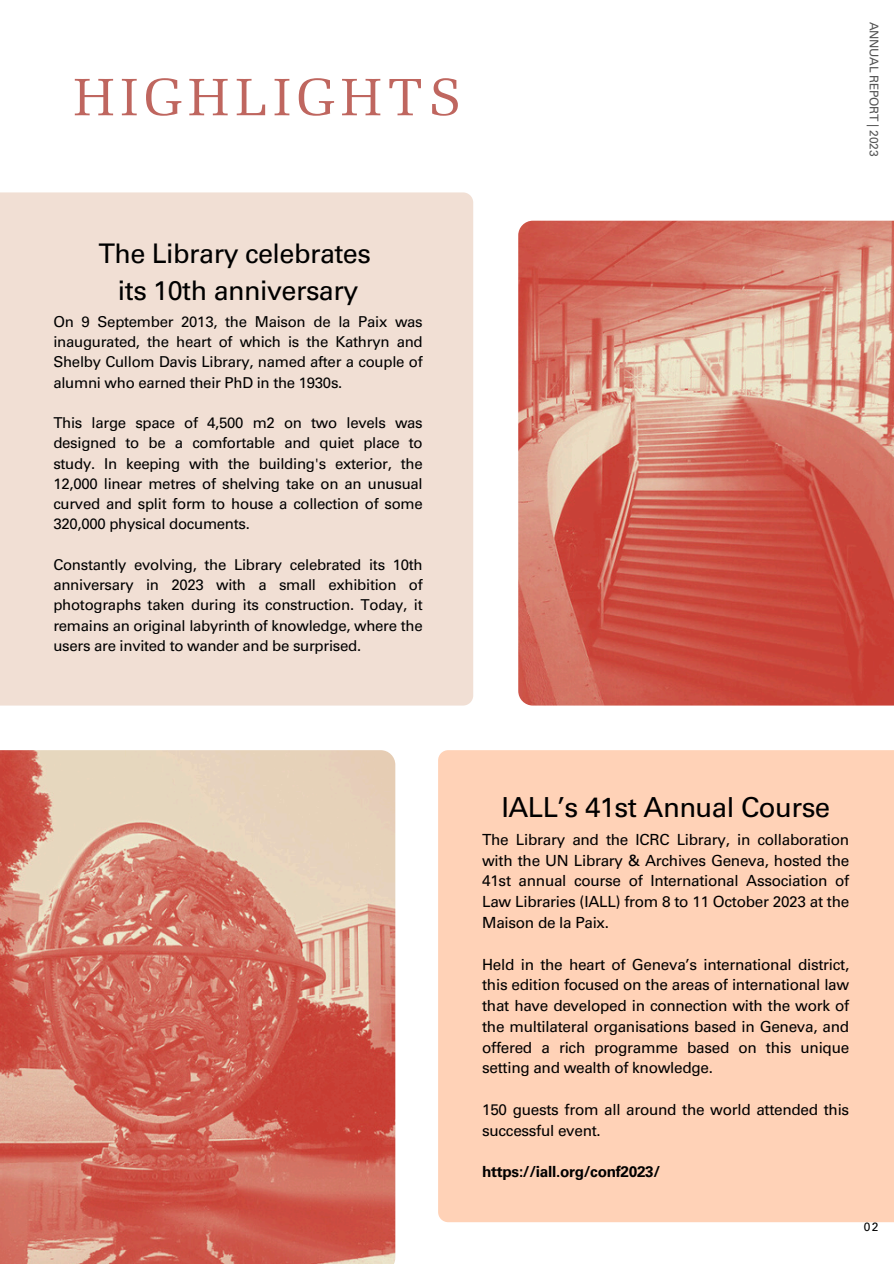
<style>
.page{position:relative;width:894px;height:1264px;background:#fff}
.page>*{position:absolute;margin:0;border:0;box-sizing:border-box;transform-origin:0 0}
.t1{font:52.5px "Melior LT Std";letter-spacing:.115em;color:#bf665f}
.t2{font:27.6px "Univers LT Std";letter-spacing:-.02em;color:#000}
.t3{font:27px/37.2px "Univers LT Std";letter-spacing:-.02em;color:#000;text-align:center}
.t4{font:15.3px/20.7px "Univers LT Std";letter-spacing:-.02em;color:#000;text-align:justify}
.t5{font:700 15.3px "Univers LT Std";letter-spacing:-.02em;color:#000}
.t6{font:15px/20.2px "Univers LT Std";letter-spacing:-.02em;color:#000;text-align:justify}
.t7{font:12px "Univers LT Std";letter-spacing:-.02em;color:#545454}
.t8{font:12px "Univers LT Std";color:#000}
</style>
<div class="page">
<div style="left:0;top:192px;width:473px;height:513px;background:#f1dfd4"></div>
<div style="left:438px;top:750px;width:455px;height:472px;background:#ffd2b7"></div>
<img style="left:518px;top:221px;width:375px;height:484px">
<img style="left:0;top:750px;width:395px;height:513px">
<h1 class="t1" style="left:74px;top:76px;width:389px">HIGHLIGHTS</h1>
<h3 class="t3" style="left:98px;top:238px;width:274px">The Library celebrates its 10th anniversary</h3>
<h3 class="t6" style="left:53px;top:313px;width:371px">On 9 September 2013, the Maison de la Paix was inaugurated, the heart of which is the Kathryn and Shelby Cullom Davis Library, named after a couple of alumni who earned their PhD in the 1930s.</h3>
<h3 class="t6" style="left:53px;top:414px;width:371px">This large space of 4,500 m2 on two levels was designed to be a comfortable and quiet place to study. In keeping with the building's exterior, the 12,000 linear metres of shelving take on an unusual curved and split form to house a collection of some 320,000 physical documents.</h3>
<h3 class="t6" style="left:53px;top:556px;width:371px">Constantly evolving, the Library celebrated its 10th anniversary in 2023 with a small exhibition of photographs taken during its construction. Today, it remains an original labyrinth of knowledge, where the users are invited to wander and be surprised.</h3>
<p class="t7" style="left:878px;top:22px;width:136px;rotate:90deg">ANNUAL REPORT | 2023</p>
<p class="t2" style="left:501px;top:797px;width:330px">IALL’s 41st Annual Course</p>
<p class="t4" style="left:482px;top:831px;width:368px">The Library and the ICRC Library, in collaboration with the UN Library &amp; Archives Geneva, hosted the 41st annual course of International Association of Law Libraries (IALL) from 8 to 11 October 2023 at the Maison de la Paix.</p>
<p class="t4" style="left:482px;top:955px;width:368px">Held in the heart of Geneva’s international district, this edition focused on the areas of international law that have developed in connection with the work of the multilateral organisations based in Geneva, and offered a rich programme based on this unique setting and wealth of knowledge.</p>
<p class="t4" style="left:482px;top:1100px;width:368px">150 guests from all around the world attended this successful event.</p>
<h3 class="t5" style="left:482px;top:1165px;width:179px">https://iall.org/conf2023/</h3>
<h2 class="t8" style="left:863px;top:1222px;width:16px">02</h2>
</div>
